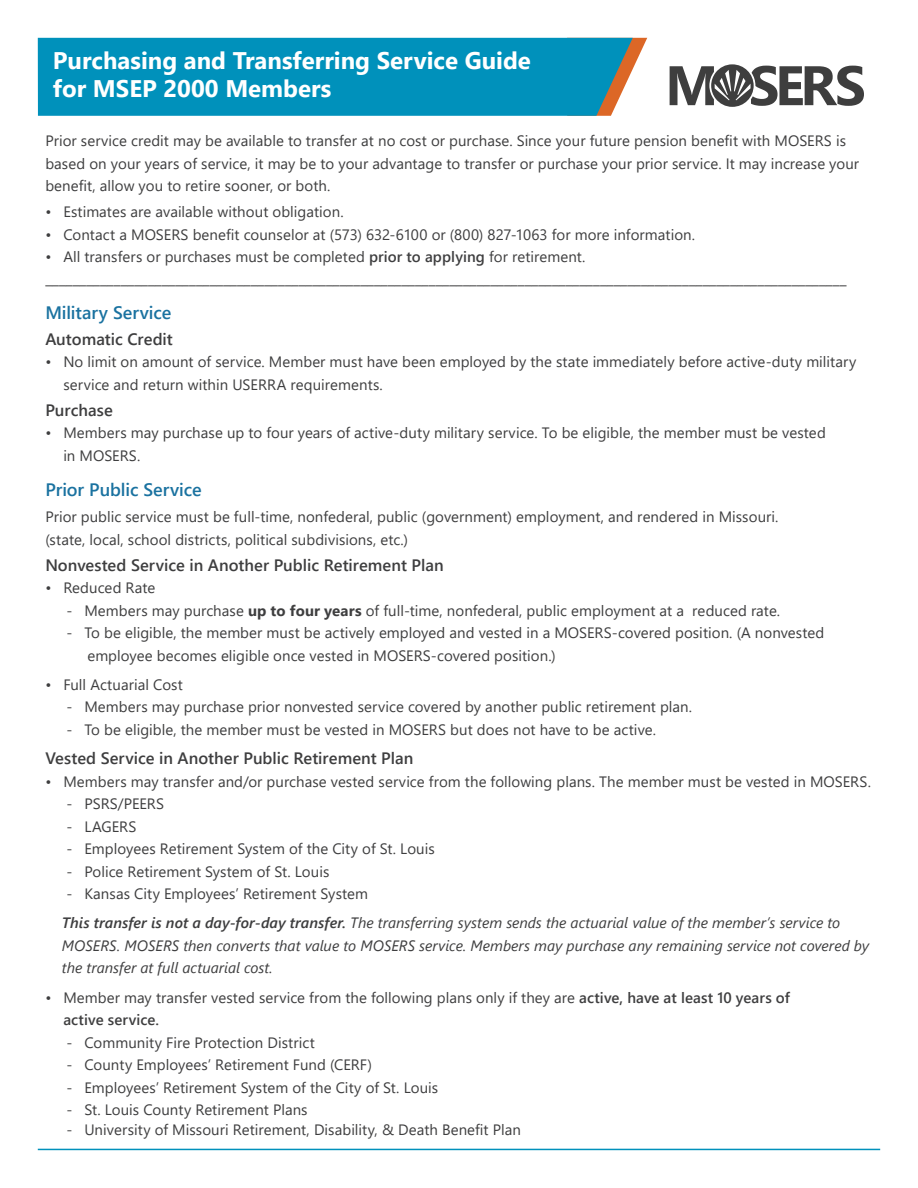
<style>
.page{position:relative;width:918px;height:1188px;background:#fff}
.page>*{position:absolute;margin:0;border:0;box-sizing:border-box;transform-origin:0 0}
.t1{font:700 24px "Segoe UI";color:#fff}
.t2{font:600 18px "Segoe UI";letter-spacing:-.005em;color:#1a72a0}
.t3{font:16.5px "Segoe UI";color:#3e3e3f}
.t4{font:600 16.5px "Segoe UI";color:#3e3e3f}
.t5{font:15px/22.5px "Segoe UI";letter-spacing:.005em;color:#3e3e3f}
.t6{font:italic 15px/22.5px "Segoe UI";color:#3e3e3f}
.s1{font-weight:600}
.s2{font-weight:700}
</style>
<div class="page">
<svg style="left:670px;top:64px;width:194px;height:43px"></svg>
<svg style="left:633px;top:38px;width:14px;height:30px"></svg>
<div style="left:37px;top:38px;width:596px;height:78px;background:#0091bb"></div>
<hr style="left:38px;top:1149px;width:842px;height:1px;background:#0091bb">
<p class="t1" style="left:53px;top:38px;width:480px">Purchasing and Transferring Service Guide</p>
<p class="t1" style="left:53px;top:66px;width:280px">for MSEP 2000 Members</p>
<p class="t5" style="left:45px;top:128px;width:815px">Prior service credit may be available to transfer at no cost or purchase. Since your future pension benefit with MOSERS is based on your years of service, it may be to your advantage to transfer or purchase your prior service. It may increase your benefit, allow you to retire sooner, or both.</p>
<p class="t5" style="left:45px;top:199px;width:300px">• Estimates are available without obligation.</p>
<p class="t5" style="left:45px;top:222px;width:651px">• Contact a MOSERS benefit counselor at (573) 632-6100 or (800) 827-1063 for more information.</p>
<p class="t5" style="left:45px;top:244px;width:542px">• All transfers or purchases must be completed <span class="s1">prior to applying</span> for retirement.</p>
<p class="t3" style="left:45px;top:262px;width:803px">_____________________________________________________________________________________________________________________</p>
<p class="t2" style="left:45px;top:296px;width:128px">Military Service</p>
<p class="t4" style="left:45px;top:323px;width:129px">Automatic Credit</p>
<p class="t5" style="left:63px;top:349px;width:795px;text-indent:-18px">• No limit on amount of service. Member must have been employed by the state immediately before active-duty military service and return within USERRA requirements.</p>
<p class="t4" style="left:45px;top:394px;width:69px">Purchase</p>
<p class="t5" style="left:63px;top:420px;width:764px;text-indent:-18px">• Members may purchase up to four years of active-duty military service. To be eligible, the member must be vested in MOSERS.</p>
<p class="t2" style="left:45px;top:473px;width:158px">Prior Public Service</p>
<p class="t5" style="left:45px;top:504px;width:735px">Prior public service must be full-time, nonfederal, public (government) employment, and rendered in Missouri. (state, local, school districts, political subdivisions, etc.)</p>
<p class="t4" style="left:45px;top:549px;width:400px">Nonvested Service in Another Public Retirement Plan</p>
<p class="t5" style="left:45px;top:575px;width:111px">• Reduced Rate</p>
<p class="t5" style="left:66px;top:598px;width:715px">- Members may purchase <span class="s2">up to four years</span> of full-time, nonfederal, public employment at a reduced rate.</p>
<p class="t5" style="left:87px;top:620px;width:739px;text-indent:-21px">- To be eligible, the member must be actively employed and vested in a MOSERS-covered position. (A nonvested employee becomes eligible once vested in MOSERS-covered position.)</p>
<p class="t5" style="left:45px;top:672px;width:139px">• Full Actuarial Cost</p>
<p class="t5" style="left:66px;top:694px;width:627px">- Members may purchase prior nonvested service covered by another public retirement plan.</p>
<p class="t5" style="left:66px;top:717px;width:591px">- To be eligible, the member must be vested in MOSERS but does not have to be active.</p>
<p class="t4" style="left:45px;top:743px;width:370px">Vested Service in Another Public Retirement Plan</p>
<p class="t5" style="left:45px;top:769px;width:827px">• Members may transfer and/or purchase vested service from the following plans. The member must be vested in MOSERS.</p>
<p class="t5" style="left:66px;top:791px;width:99px">- PSRS/PEERS</p>
<p class="t5" style="left:66px;top:814px;width:72px">- LAGERS</p>
<p class="t5" style="left:66px;top:836px;width:370px">- Employees Retirement System of the City of St. Louis</p>
<p class="t5" style="left:66px;top:859px;width:265px">- Police Retirement System of St. Louis</p>
<p class="t5" style="left:66px;top:881px;width:303px">- Kansas City Employees’ Retirement System</p>
<p class="t6" style="left:62px;top:910px;width:809px"><span class="s1">This transfer is not a day-for-day transfer.</span> The transferring system sends the actuarial value of the member’s service to<br>MOSERS. MOSERS then converts that value to MOSERS service. Members may purchase any remaining service not covered by the transfer at full actuarial cost.</p>
<p class="t5" style="left:63px;top:985px;width:728px;text-indent:-18px">• Member may transfer vested service from the following plans only if they are <span class="s1">active, have at least 10 years of active service.</span></p>
<p class="t5" style="left:66px;top:1030px;width:250px">- Community Fire Protection District</p>
<p class="t5" style="left:66px;top:1052px;width:307px">- County Employees’ Retirement Fund (CERF)</p>
<p class="t5" style="left:66px;top:1075px;width:373px">- Employees’ Retirement System of the City of St. Louis</p>
<p class="t5" style="left:66px;top:1097px;width:243px">- St. Louis County Retirement Plans</p>
<p class="t5" style="left:66px;top:1117px;width:456px">- University of Missouri Retirement, Disability, &amp; Death Benefit Plan</p>
</div>
